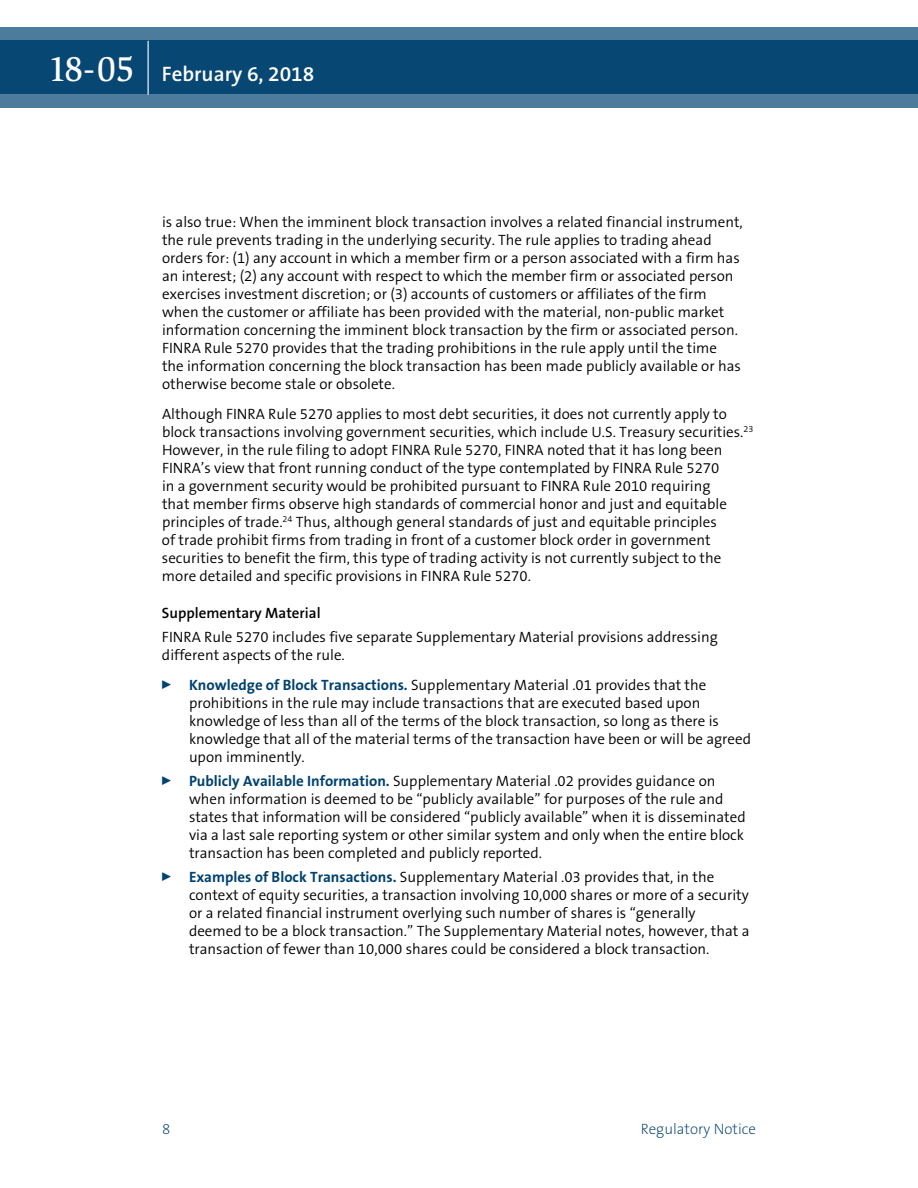
<style>
.page{position:relative;width:918px;height:1188px;background:#fff}
.page>*{position:absolute;margin:0;border:0;box-sizing:border-box;transform-origin:0 0}
.t1{font:600 21px "The Sans B6";color:#fff}
.t2{font:300 15px/18px "The Sans B4";color:#000}
.t3{font:600 15px "The Sans B6";color:#000}
.t4{font:200 15px "The Sans B2";color:#004270}
.s1{font-family:"Slimbach LT";font-weight:500;font-size:36px}
.s2{font-family:"The Sans B7";font-weight:700;color:#004270}
</style>
<div class="page">
<svg style="left:0;top:27px;width:918px;height:81px;background:#1e5881"></svg>
<hr style="left:148px;top:41px;width:1px;height:54px;background:#fff">
<h1 class="t1" style="left:48px;top:63px;width:268px"><span class="s1">18-05</span> February 6, 2018</h1>
<p class="t2" style="left:162px;top:213px;width:582px">is also true: When the imminent block transaction involves a related financial instrument, the rule prevents trading in the underlying security. The rule applies to trading ahead orders for: (1) any account in which a member firm or a person associated with a firm has an interest; (2) any account with respect to which the member firm or associated person exercises investment discretion; or (3) accounts of customers or affiliates of the firm when the customer or affiliate has been provided with the material, non-public market information concerning the imminent block transaction by the firm or associated person.<br>FINRA Rule 5270 provides that the trading prohibitions in the rule apply until the time<br>the information concerning the block transaction has been made publicly available or has otherwise become stale or obsolete.</p>
<p class="t2" style="left:162px;top:405px;width:593px">Although FINRA Rule 5270 applies to most debt securities, it does not currently apply to block transactions involving government securities, which include U.S. Treasury securities.<sup>23<br></sup>However, in the rule filing to adopt FINRA Rule 5270, FINRA noted that it has long been FINRA’s view that front running conduct of the type contemplated by FINRA Rule 5270<br>in a government security would be prohibited pursuant to FINRA Rule 2010 requiring<br>that member firms observe high standards of commercial honor and just and equitable principles of trade.<sup>24</sup> Thus, although general standards of just and equitable principles<br>of trade prohibit firms from trading in front of a customer block order in government securities to benefit the firm, this type of trading activity is not currently subject to the more detailed and specific provisions in FINRA Rule 5270.</p>
<p class="t3" style="left:162px;top:605px;width:160px">Supplementary Material</p>
<p class="t2" style="left:162px;top:628px;width:557px">FINRA Rule 5270 includes five separate Supplementary Material provisions addressing different aspects of the rule.</p>
<p class="t2" style="left:189px;top:676px;width:564px;text-indent:-27px"><sup>0</sup> <span class="s2">Knowledge of Block Transactions.</span> Supplementary Material .01 provides that the prohibitions in the rule may include transactions that are executed based upon knowledge of less than all of the terms of the block transaction, so long as there is knowledge that all of the material terms of the transaction have been or will be agreed upon imminently.</p>
<p class="t2" style="left:189px;top:772px;width:558px;text-indent:-27px"><sup>0</sup> <span class="s2">Publicly Available Information.</span> Supplementary Material .02 provides guidance on when information is deemed to be “publicly available” for purposes of the rule and states that information will be considered “publicly available” when it is disseminated via a last sale reporting system or other similar system and only when the entire block transaction has been completed and publicly reported.</p>
<p class="t2" style="left:189px;top:868px;width:562px;text-indent:-27px"><sup>0</sup> <span class="s2">Examples of Block Transactions.</span> Supplementary Material .03 provides that, in the context of equity securities, a transaction involving 10,000 shares or more of a security or a related financial instrument overlying such number of shares is “generally deemed to be a block transaction.” The Supplementary Material notes, however, that a transaction of fewer than 10,000 shares could be considered a block transaction.</p>
<p class="t4" style="left:162px;top:1121px;width:10px">8</p>
<p class="t4" style="left:641px;top:1121px;width:117px">Regulatory Notice</p>
</div>
